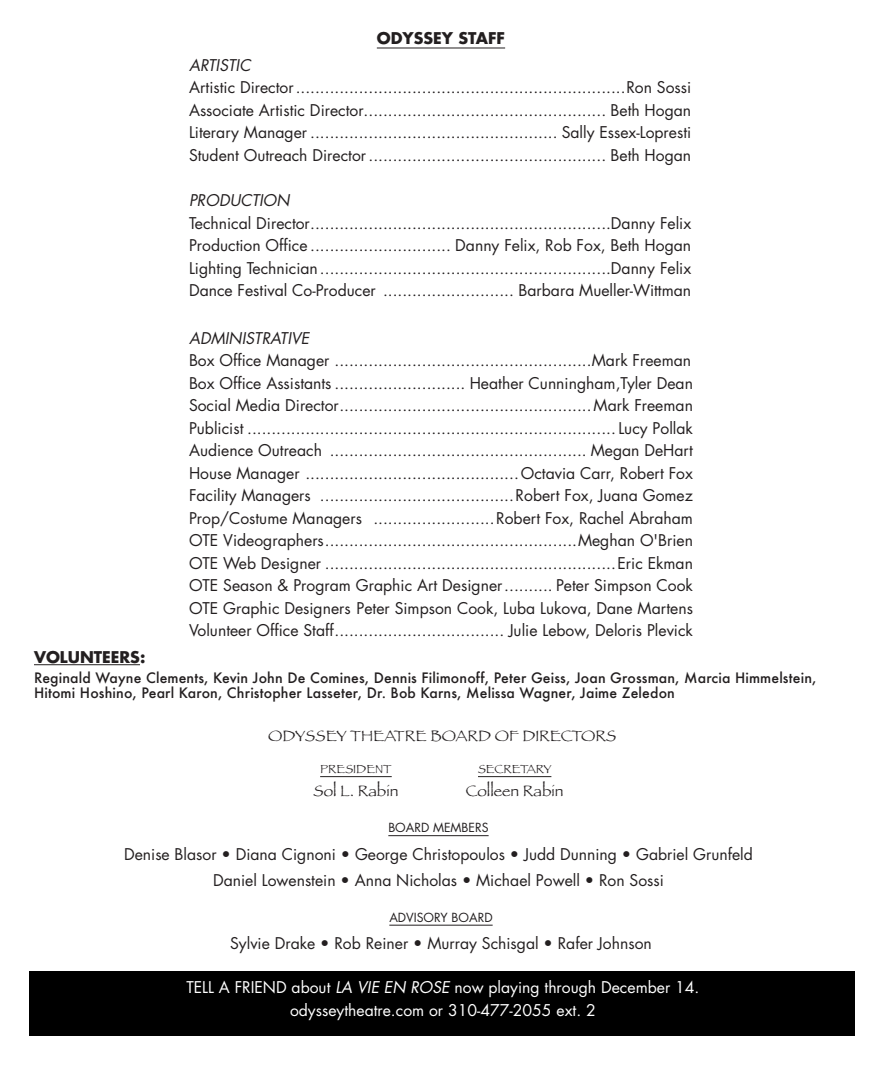
<style>
.page{position:relative;width:882px;height:1071px;background:#fff}
.page>*{position:absolute;margin:0;border:0;box-sizing:border-box;transform-origin:0 0}
.t1{font:15.75px/22.6px "Futura Std";color:#231f20;text-align:justify}
.t2{font:15.75px/22.6px "Futura Std";color:#fff;text-align:center}
.t3{font:15.75px "Papyrus";color:#231f20}
.t4{font:italic 15.75px "Futura Std";color:#231f20}
.t5{font:700 15.75px "Futura Std";color:#231f20}
.t6{font:500 14px/15.8px "Futura";letter-spacing:.01em;color:#231f20}
.t7{font:12.25px "Futura Std";color:#231f20}
.t8{font:12.25px "Papyrus";color:#231f20}
.s1{font-style:italic}
</style>
<div class="page">
<div style="left:29px;top:971px;width:825px;height:65px;background:#000"></div>
<hr style="left:377px;top:48px;width:128px;height:1px;background:#231f20">
<hr style="left:34px;top:664px;width:106px;height:1px;background:#231f20">
<hr style="left:388px;top:835px;width:101px;height:1px;background:#231f20">
<hr style="left:389px;top:925px;width:104px;height:1px;background:#231f20">
<hr style="left:320px;top:776px;width:72px;height:1px;background:#231f20">
<hr style="left:478px;top:776px;width:73px;height:1px;background:#231f20">
<p class="t5" style="left:377px;top:28px;width:130px">ODYSSEY STAFF</p>
<p class="t4" style="left:189px;top:55px;width:63px">ARTISTIC</p>
<p class="t1" style="left:189px;top:77px;width:504px">Artistic Director....................................................................Ron Sossi Associate Artistic Director.................................................. Beth Hogan Literary Manager ................................................... Sally Essex-Lopresti Student Outreach Director................................................. Beth Hogan</p>
<p class="t4" style="left:189px;top:190px;width:102px">PRODUCTION</p>
<p class="t1" style="left:189px;top:212px;width:504px">Technical Director..............................................................Danny Felix Production Office ............................. Danny Felix, Rob Fox, Beth Hogan Lighting Technician............................................................Danny Felix Dance Festival Co-Producer ........................... Barbara Mueller-Wittman</p>
<p class="t4" style="left:189px;top:328px;width:122px">ADMINISTRATIVE</p>
<p class="t1" style="left:189px;top:350px;width:506px">Box Office Manager .....................................................Mark Freeman Box Office Assistants ........................... Heather Cunningham,Tyler Dean Social Media Director....................................................Mark Freeman Publicist ............................................................................ Lucy Pollak Audience Outreach ..................................................... Megan DeHart House Manager ............................................Octavia Carr, Robert Fox Facility Managers ........................................Robert Fox, Juana Gomez Prop/Costume Managers .........................Robert Fox, Rachel Abraham OTE Videographers....................................................Meghan O'Brien OTE Web Designer ............................................................Eric Ekman OTE Season &amp; Program Graphic Art Designer.......... Peter Simpson Cook OTE Graphic Designers Peter Simpson Cook, Luba Lukova, Dane Martens Volunteer Office Staff................................... Julie Lebow, Deloris Plevick</p>
<p class="t5" style="left:34px;top:647px;width:113px">VOLUNTEERS:</p>
<p class="t6" style="left:34px;top:669px;width:784px">Reginald Wayne Clements, Kevin John De Comines, Dennis Filimonoff, Peter Geiss, Joan Grossman, Marcia Himmelstein,<br>Hitomi Hoshino, Pearl Karon, Christopher Lasseter, Dr. Bob Karns, Melissa Wagner, Jaime Zeledon</p>
<p class="t3" style="left:268px;top:727px;width:350px">ODYSSEY THEATRE BOARD OF DIRECTORS</p>
<p class="t8" style="left:320px;top:762px;width:73px">PRESIDENT</p>
<p class="t3" style="left:313px;top:781px;width:86px">Sol L. Rabin</p>
<p class="t8" style="left:478px;top:762px;width:75px">SECRETARY</p>
<p class="t3" style="left:466px;top:781px;width:99px">Colleen Rabin</p>
<p class="t7" style="left:388px;top:820px;width:102px">BOARD MEMBERS</p>
<p class="t1" style="left:124px;top:841px;width:630px;line-height:26.6px;text-align:center">Denise Blasor • Diana Cignoni • George Christopoulos • Judd Dunning • Gabriel Grunfeld<br>Daniel Lowenstein • Anna Nicholas • Michael Powell • Ron Sossi</p>
<p class="t7" style="left:389px;top:909px;width:105px">ADVISORY BOARD</p>
<p class="t1" style="left:230px;top:933px;width:423px">Sylvie Drake • Rob Reiner • Murray Schisgal • Rafer Johnson</p>
<p class="t2" style="left:186px;top:976px;width:515px">TELL A FRIEND about <span class="s1">LA VIE EN ROSE</span> now playing through December 14. odysseytheatre.com or 310-477-2055 ext. 2</p>
</div>
